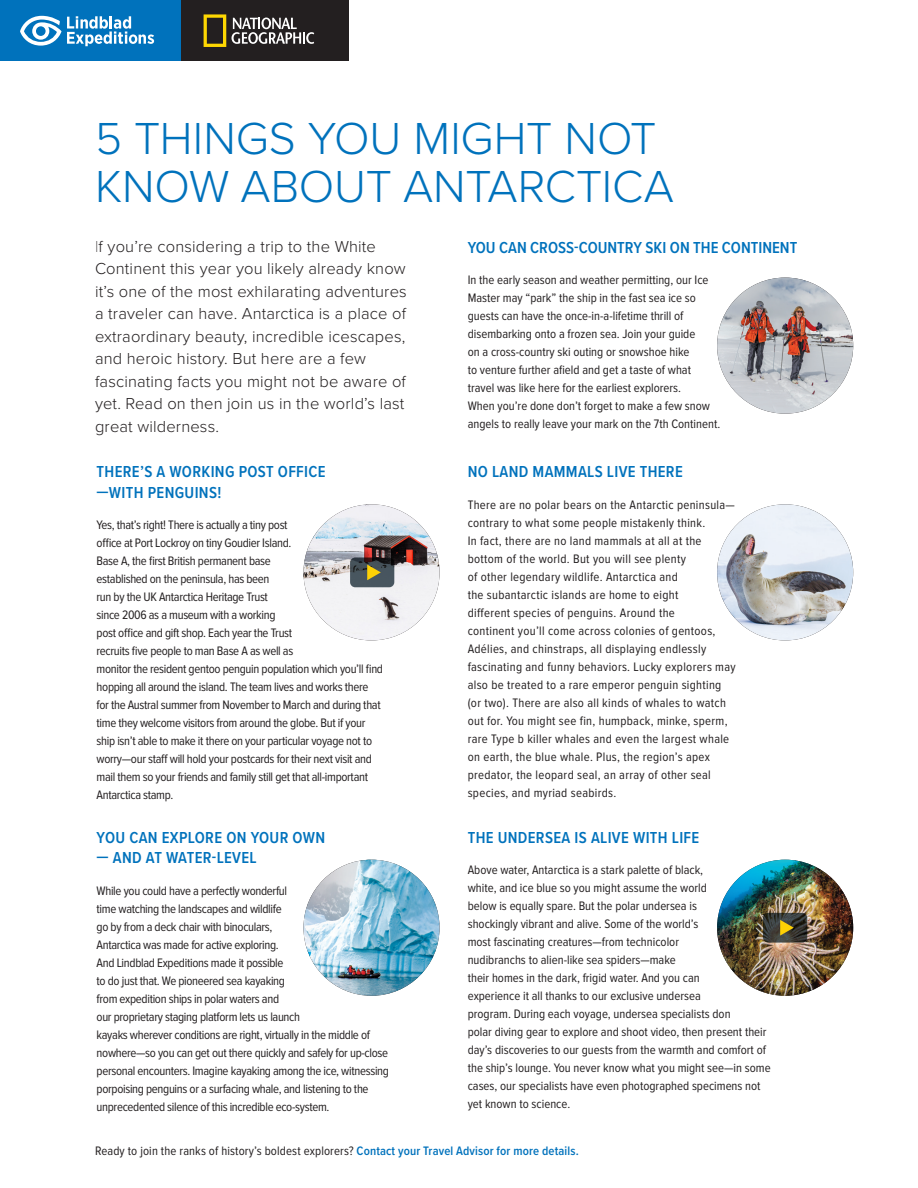
<style>
.page{position:relative;width:918px;height:1188px;background:#fff}
.page>*{position:absolute;margin:0;border:0;box-sizing:border-box;transform-origin:0 0}
.Proxima__Editorial_H{font:300 46.5px/47.2px "Proxima Nova";letter-spacing:-.005em;color:#0072bc}
.t1{font:300 16.5px/22.5px "Proxima Nova";letter-spacing:.01em;color:#231f20}
.t2{font:600 16.5px/20.7px "Proxima Nova Cond";letter-spacing:.02em;color:#0072bc}
.t3{font:600 16.5px "Proxima Nova Cond";color:#0072bc}
.t4{font:12.75px/18px "Proxima Nova Cond";letter-spacing:-.025em;color:#231f20}
.t5{font:12.75px/18px "Proxima Nova Cond";color:#231f20}
.t6{font:12.75px/18px "Proxima Nova Cond";letter-spacing:.025em;color:#231f20}
.s1{font-weight:100}
.s2{font-weight:600;color:#0072bc}
</style>
<div class="page">
<div style="left:181px;top:0;width:168px;height:60px;background:#231f20"></div>
<svg style="left:204px;top:14px;width:22px;height:33px"></svg>
<svg style="left:232px;top:18px;width:82px;height:26px"></svg>
<div style="left:0;top:0;width:181px;height:60px;background:#0072bc"></div>
<svg style="left:20px;top:16px;width:134px;height:30px"></svg>
<img style="left:717px;top:278px;width:136px;height:136px;border-radius:68px">
<img style="left:717px;top:504px;width:136px;height:136px;border-radius:68px">
<img style="left:717px;top:860px;width:136px;height:136px;border-radius:68px">
<img style="left:303px;top:504px;width:137px;height:136px;border-radius:68px">
<img style="left:303px;top:860px;width:137px;height:136px;border-radius:68px">
<svg style="left:763px;top:913px;width:44px;height:30px"></svg>
<svg style="left:780px;top:920px;width:14px;height:16px"></svg>
<svg style="left:350px;top:558px;width:44px;height:29px"></svg>
<svg style="left:367px;top:565px;width:14px;height:15px"></svg>
<p class="Proxima__Editorial_H" style="left:95px;top:113px;width:580px">5 THINGS YOU MIGHT NOT<br>KNOW ABOUT ANTARCTICA</p>
<p class="t1" style="left:95px;top:234px;width:313px"><span class="s1">I</span>f you’re considering a trip to the White Continent this year you likely already know it’s one of the most exhilarating adventures a traveler can have. Antarctica is a place of extraordinary beauty, incredible icescapes, and heroic history. But here are a few fascinating facts you might not be aware of yet. Read on then join us in the world’s last great wilderness.</p>
<p class="t2" style="left:97px;top:461px;width:231px">THERE’S A WORKING POST OFFICE —WITH PENGUINS!</p>
<p class="t4" style="left:97px;top:516px;width:288px">Yes, that’s right! There is actually a tiny post<br>office at Port Lockroy on tiny Goudier Island.<br>Base A, the first British permanent base<br>established on the peninsula, has been<br>run by the UK Antarctica Heritage Trust<br>since 2006 as a museum with a working<br>post office and gift shop. Each year the Trust<br>recruits five people to man Base A as well as<br>monitor the resident gentoo penguin population which you’ll find hopping all around the island. The team lives and works there for the Austral summer from November to March and during that time they welcome visitors from around the globe. But if your ship isn’t able to make it there on your particular voyage not to worry—our staff will hold your postcards for their next visit and mail them so your friends and family still get that all-important Antarctica stamp.</p>
<p class="t2" style="left:97px;top:826px;width:230px">YOU CAN EXPLORE ON YOUR OWN</p>
<p class="t2" style="left:97px;top:847px;width:162px">— AND AT WATER-LEVEL</p>
<p class="t4" style="left:97px;top:882px;width:294px">While you could have a perfectly wonderful<br>time watching the landscapes and wildlife<br>go by from a deck chair with binoculars,<br>Antarctica was made for active exploring.<br>And Lindblad Expeditions made it possible<br>to do just that. We pioneered sea kayaking<br>from expedition ships in polar waters and<br>our proprietary staging platform lets us launch<br>kayaks wherever conditions are right, virtually in the middle of nowhere—so you can get out there quickly and safely for up-close personal encounters. Imagine kayaking among the ice, witnessing porpoising penguins or a surfacing whale, and listening to the unprecedented silence of this incredible eco-system.</p>
<p class="t3" style="left:468px;top:235px;width:331px">YOU CAN CROSS-COUNTRY SKI ON THE CONTINENT</p>
<p class="t5" style="left:468px;top:271px;width:254px">In the early season and weather permitting, our Ice Master may “park” the ship in the fast sea ice so guests can have the once-in-a-lifetime thrill of disembarking onto a frozen sea. Join your guide<br>on a cross-country ski outing or snowshoe hike<br>to venture further afield and get a taste of what travel was like here for the earliest explorers.<br>When you’re done don’t forget to make a few snow angels to really leave your mark on the 7th Continent.</p>
<p class="t2" style="left:468px;top:461px;width:217px">NO LAND MAMMALS LIVE THERE</p>
<p class="t6" style="left:468px;top:496px;width:270px">There are no polar bears on the Antarctic peninsula— contrary to what some people mistakenly think.<br>In fact, there are no land mammals at all at the bottom of the world. But you will see plenty<br>of other legendary wildlife. Antarctica and<br>the subantarctic islands are home to eight<br>different species of penguins. Around the<br>continent you’ll come across colonies of gentoos, Adélies, and chinstraps, all displaying endlessly fascinating and funny behaviors. Lucky explorers may also be treated to a rare emperor penguin sighting (or two). There are also all kinds of whales to watch out for. You might see fin, humpback, minke, sperm, rare Type b killer whales and even the largest whale on earth, the blue whale. Plus, the region’s apex predator, the leopard seal, an array of other seal species, and myriad seabirds.</p>
<p class="t2" style="left:468px;top:826px;width:233px">THE UNDERSEA IS ALIVE WITH LIFE</p>
<p class="t5" style="left:468px;top:861px;width:304px">Above water, Antarctica is a stark palette of black,<br>white, and ice blue so you might assume the world<br>below is equally spare. But the polar undersea is<br>shockingly vibrant and alive. Some of the world’s<br>most fascinating creatures—from technicolor<br>nudibranchs to alien-like sea spiders—make<br>their homes in the dark, frigid water. And you can<br>experience it all thanks to our exclusive undersea<br>program. During each voyage, undersea specialists don<br>polar diving gear to explore and shoot video, then present their day’s discoveries to our guests from the warmth and comfort of the ship’s lounge. You never know what you might see—in some cases, our specialists have even photographed specimens not yet known to science.</p>
<p class="t5" style="left:95px;top:1142px;width:485px">Ready to join the ranks of history’s boldest explorers? <span class="s2">Contact your Travel Advisor for more details.</span></p>
</div>
